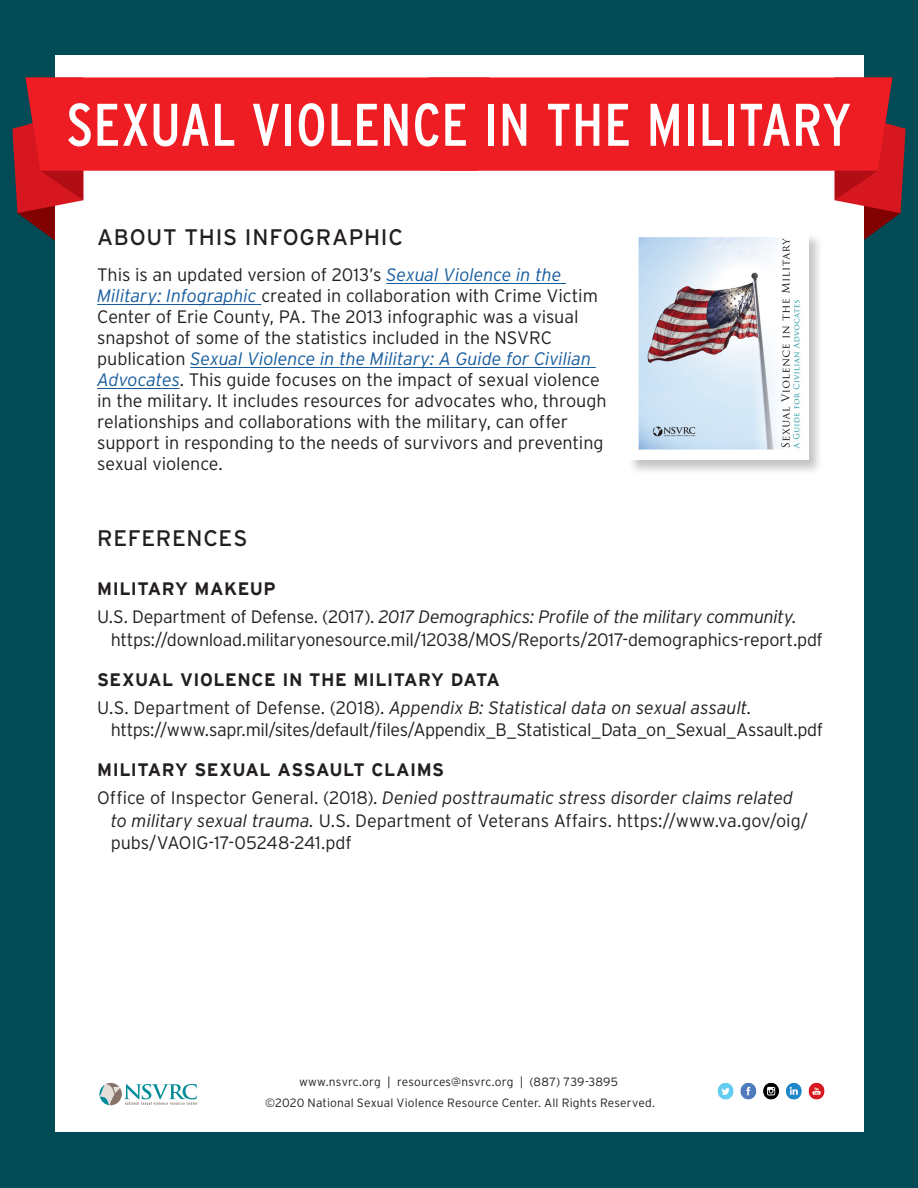
<style>
.page{position:relative;width:918px;height:1188px;background:#004b56}
.page>*{position:absolute;margin:0;border:0;box-sizing:border-box;transform-origin:0 0}
.t1{font:condensed 60px "Interstate";letter-spacing:.005em;color:#fff}
.t2{font:22.5px "Interstate";letter-spacing:.03em;color:#231f20}
.t3{font:300 18px/21px "Interstate";letter-spacing:-.01em;color:#231f20}
.t4{font:italic 300 18px/27.9px "Interstate";letter-spacing:-.01em;color:#231f20}
.t5{font:300 12px/21px "Interstate";letter-spacing:.015em;color:#231f20;text-align:center}
.s1{font-style:italic;color:#175d9e}
.s2{font-weight:700;font-style:normal}
.s3{font-style:normal}
.s4{font-style:italic}
</style>
<div class="page">
<div style="left:55px;top:55px;width:808px;height:1077px;background:#fff"></div>
<svg style="left:12px;top:77px;width:894px;height:164px"></svg>
<div style="left:627px;top:232px;width:197px;height:244px;background:#231f20;opacity:.26"></div>
<img style="left:628px;top:233px;width:180px;height:227px">
<hr style="left:386px;top:283px;width:180px;height:1px;background:#175d9e">
<hr style="left:97px;top:304px;width:164px;height:1px;background:#175d9e">
<hr style="left:190px;top:367px;width:406px;height:1px;background:#175d9e">
<hr style="left:97px;top:388px;width:83px;height:1px;background:#175d9e">
<img style="left:717px;top:1082px;width:108px;height:18px">
<svg style="left:99px;top:1083px;width:99px;height:22px"></svg>
<h1 class="t1" style="left:67px;top:88px;width:786px">SEXUAL VIOLENCE IN THE MILITARY</h1>
<p class="t2" style="left:97px;top:223px;width:307px">ABOUT THIS INFOGRAPHIC</p>
<p class="t3" style="left:97px;top:264px;width:511px">This is an updated version of 2013’s <span class="s1">Sexual Violence in the Military: Infographic</span> created in collaboration with Crime Victim Center of Erie County, PA. The 2013 infographic was a visual snapshot of some of the statistics included in the NSVRC publication <span class="s1">Sexual Violence in the Military: A Guide for Civilian Advocates</span>. This guide focuses on the impact of sexual violence in the military. It includes resources for advocates who, through relationships and collaborations with the military, can offer support in responding to the needs of survivors and preventing sexual violence.</p>
<p class="t2" style="left:97px;top:524px;width:152px">REFERENCES</p>
<p class="t4" style="left:97px;top:575px;width:701px"><span class="s2">MILITARY MAKEUP<br></span><span class="s3">U.S. Department of Defense. (2017).</span> 2017 Demographics: Profile of the military community.</p>
<p class="t3" style="left:111px;top:629px;width:714px">https://download.militaryonesource.mil/12038/MOS/Reports/2017-demographics-report.pdf</p>
<p class="t4" style="left:97px;top:665px;width:656px"><span class="s2">SEXUAL VIOLENCE IN THE MILITARY DATA<br></span><span class="s3">U.S. Department of Defense. (2018).</span> Appendix B: Statistical data on sexual assault.</p>
<p class="t3" style="left:111px;top:719px;width:714px">https://www.sapr.mil/sites/default/files/Appendix_B_Statistical_Data_on_Sexual_Assault.pdf</p>
<p class="t4" style="left:97px;top:756px;width:697px"><span class="s2">MILITARY SEXUAL ASSAULT CLAIMS<br></span><span class="s3">Office of Inspector General. (2018).</span> Denied posttraumatic stress disorder claims related</p>
<p class="t3" style="left:111px;top:809px;width:699px;line-height:22.5px"><span class="s4">to military sexual trauma.</span> U.S. Department of Veterans Affairs. https://www.va.gov/oig/ pubs/VAOIG-17-05248-241.pdf</p>
<p class="t5" style="left:265px;top:1071px;width:391px">www.nsvrc.org | resources@nsvrc.org | (887) 739-3895<br>©2020 National Sexual Violence Resource Center. All Rights Reserved.</p>
</div>
